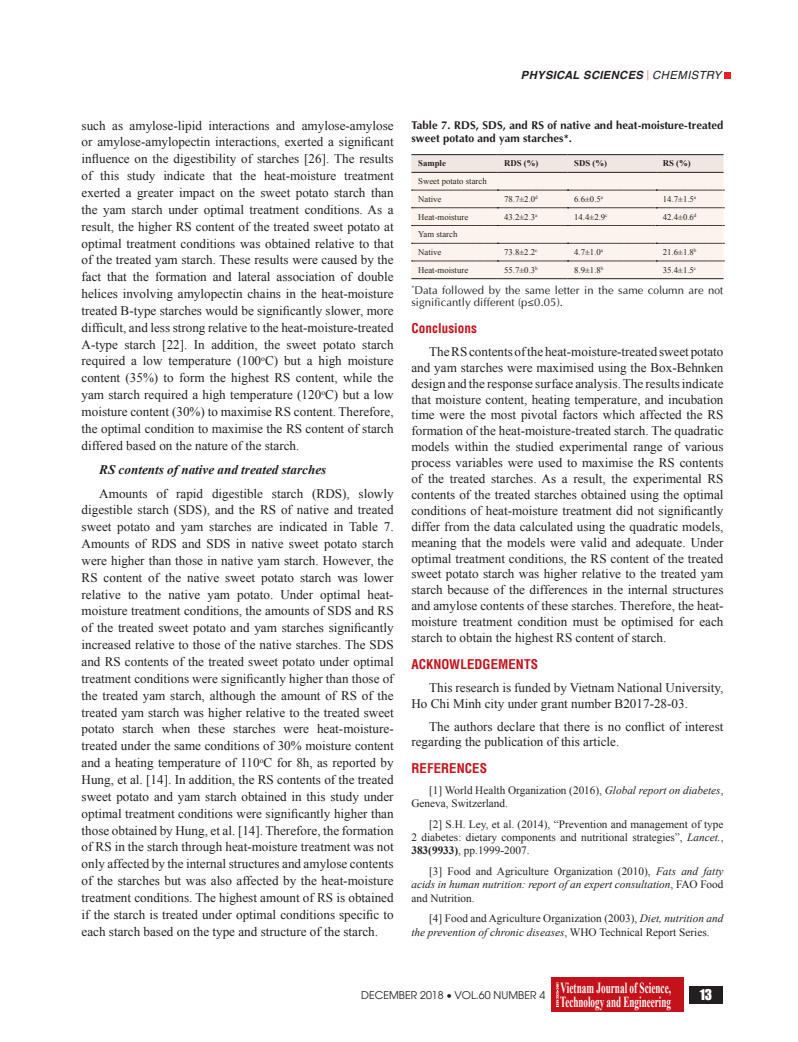
<style>
.page{position:relative;width:798px;height:1042px;background:#fff}
.page>*{position:absolute;margin:0;border:0;box-sizing:border-box;transform-origin:0 0}
.t1{font:700 15.38px "Times New Roman";color:#fff;scale:.59 1}
.t2{font:13.75px "UTM Impact";color:#fff}
.t3{font:13.12px/16.9px "Times New Roman";color:#231f20;text-align:justify}
.t4{font:13.12px "VNI Helve Condense Bold";color:#c4121a}
.t5{font:italic 700 13.12px "Times New Roman";color:#231f20}
.t6{font:11.25px/13.4px "Times New Roman";color:#231f20}
.t7{font:italic 11.25px/13.4px "Times New Roman";color:#231f20;text-align:justify}
.t8{font:11.25px/12.6px "UTM Aptima";color:#231f20}
.t9{font:700 11.25px/12.6px "UTM Aptima";color:#231f20}
.t10{font:italic 700 11.25px "UTM Helve";color:#231f20}
.t11{font:10.62px "UTM Avo";color:#231f20}
.t12{font:8.75px/17.8px "Times New Roman";color:#231f20}
.t13{font:700 8.75px "Times New Roman";color:#231f20}
.s1{font-weight:400}
.s2{font-family:"Myriad Pro"}
.s3{font-style:italic}
.s4{font-weight:700}
.s5{font-style:normal}
</style>
<div class="page">
<svg style="left:724px;top:73px;width:6px;height:6px"></svg>
<div style="left:689px;top:986px;width:33px;height:17px;background:#231f20"></div>
<div style="left:551px;top:977px;width:132px;height:34px;background:#c4121a"></div>
<svg style="left:556px;top:982px;width:2px;height:25px"></svg>
<svg style="left:411px;top:155px;width:312px;height:17px;background:#ede3de"></svg>
<div style="left:411px;top:173px;width:312px;height:105px;background:#fdf3ed"></div>
<hr style="left:411px;top:154px;width:86px;height:1px;background:#231f20">
<hr style="left:497px;top:154px;width:70px;height:1px;background:#231f20">
<hr style="left:567px;top:154px;width:89px;height:1px;background:#231f20">
<hr style="left:656px;top:154px;width:67px;height:1px;background:#231f20">
<hr style="left:411px;top:172px;width:86px;height:1px;background:#231f20">
<hr style="left:497px;top:172px;width:70px;height:1px;background:#231f20">
<hr style="left:567px;top:172px;width:89px;height:1px;background:#231f20">
<hr style="left:656px;top:172px;width:67px;height:1px;background:#231f20">
<svg style="left:411px;top:190px;width:313px;height:1px"></svg>
<svg style="left:411px;top:208px;width:313px;height:1px"></svg>
<svg style="left:411px;top:225px;width:313px;height:1px"></svg>
<svg style="left:411px;top:243px;width:313px;height:1px"></svg>
<svg style="left:411px;top:261px;width:313px;height:1px"></svg>
<hr style="left:411px;top:278px;width:86px;height:1px;background:#231f20">
<hr style="left:497px;top:278px;width:70px;height:1px;background:#231f20">
<hr style="left:567px;top:278px;width:89px;height:1px;background:#231f20">
<hr style="left:656px;top:278px;width:67px;height:1px;background:#231f20">
<p class="t10" style="left:520px;top:66px;width:202px">PHYSICAL SCIENCES <span class="s1">CHEMISTRY</span></p>
<p class="t3" style="left:81px;top:117px;width:313px">such as amylose-lipid interactions and amylose-amylose or amylose-amylopectin interactions, exerted a significant influence on the digestibility of starches [26]. The results of this study indicate that the heat-moisture treatment exerted a greater impact on the sweet potato starch than the yam starch under optimal treatment conditions. As a result, the higher RS content of the treated sweet potato at optimal treatment conditions was obtained relative to that of the treated yam starch. These results were caused by the fact that the formation and lateral association of double helices involving amylopectin chains in the heat-moisture treated B-type starches would be significantly slower, more difficult, and less strong relative to the heat-moisture-treated A-type starch [22]. In addition, the sweet potato starch required a low temperature (100<sup>o</sup>C) but a high moisture content (35%) to form the highest RS content, while the yam starch required a high temperature (120<sup>o</sup>C) but a low moisture content (30%) to maximise RS content. Therefore, the optimal condition to maximise the RS content of starch differed based on the nature of the starch.</p>
<p class="t5" style="left:99px;top:460px;width:228px">RS contents of native and treated starches</p>
<p class="t3" style="left:81px;top:484px;width:313px;text-indent:18px">Amounts of rapid digestible starch (RDS), slowly digestible starch (SDS), and the RS of native and treated sweet potato and yam starches are indicated in Table 7.<br>Amounts of RDS and SDS in native sweet potato starch were higher than those in native yam starch. However, the RS content of the native sweet potato starch was lower relative to the native yam potato. Under optimal heat&shy;moisture treatment conditions, the amounts of SDS and RS of the treated sweet potato and yam starches significantly increased relative to those of the native starches. The SDS and RS contents of the treated sweet potato under optimal treatment conditions were significantly higher than those of the treated yam starch, although the amount of RS of the treated yam starch was higher relative to the treated sweet potato starch when these starches were heat-moisture&shy;treated under the same conditions of 30% moisture content and a heating temperature of 110<sup>o</sup>C for 8h, as reported by Hung, et al. [14]. In addition, the RS contents of the treated sweet potato and yam starch obtained in this study under optimal treatment conditions were significantly higher than those obtained by Hung, et al. [14]. Therefore, the formation of RS in the starch through heat-moisture treatment was not only affected by the internal structures and amylose contents of the starches but was also affected by the heat-moisture treatment conditions. The highest amount of RS is obtained if the starch is treated under optimal conditions specific to each starch based on the type and structure of the starch.</p>
<p class="t9" style="left:411px;top:118px;width:313px">Table 7. RDS, SDS, and RS of native and heat-moisture-treated sweet potato and yam starches*.</p>
<p class="t13" style="left:418px;top:157px;width:29px">Sample</p>
<p class="t13" style="left:504px;top:157px;width:36px">RDS (%)</p>
<p class="t13" style="left:574px;top:157px;width:34px">SDS (%)</p>
<p class="t13" style="left:662px;top:157px;width:29px">RS (%)</p>
<p class="t12" style="left:418px;top:172px;width:70px">Sweet potato starch<br>Native</p>
<p class="t12" style="left:504px;top:190px;width:35px">78.7±2.0<sup>d</sup></p>
<p class="t12" style="left:574px;top:190px;width:30px">6.6±0.5<sup>a</sup></p>
<p class="t12" style="left:662px;top:190px;width:35px">14.7±1.5<sup>a</sup></p>
<p class="t12" style="left:418px;top:208px;width:52px">Heat-moisture</p>
<p class="t12" style="left:504px;top:208px;width:35px">43.2±2.3<sup>a</sup></p>
<p class="t12" style="left:574px;top:208px;width:35px">14.4±2.9<sup>c</sup></p>
<p class="t12" style="left:662px;top:208px;width:35px">42.4±0.6<sup>d</sup></p>
<p class="t12" style="left:418px;top:225px;width:41px">Yam starch<br>Native</p>
<p class="t12" style="left:504px;top:243px;width:35px">73.8±2.2<sup>c</sup></p>
<p class="t12" style="left:574px;top:243px;width:30px">4.7±1.0<sup>a</sup></p>
<p class="t12" style="left:662px;top:243px;width:35px">21.6±1.8<sup>b</sup></p>
<p class="t12" style="left:418px;top:261px;width:52px">Heat-moisture</p>
<p class="t12" style="left:504px;top:261px;width:35px">55.7±0.3<sup>b</sup></p>
<p class="t12" style="left:574px;top:261px;width:31px">8.9±1.8<sup>b</sup></p>
<p class="t12" style="left:662px;top:261px;width:35px">35.4±1.5<sup>c</sup></p>
<p class="t8" style="left:411px;top:283px;width:313px"><sup>*</sup>Data followed by the same letter in the same column are not significantly different (p<span class="s2">≤</span>0.05).</p>
<p class="t4" style="left:411px;top:317px;width:67px">Conclusions</p>
<p class="t3" style="left:411px;top:343px;width:313px;line-height:15.9px;text-indent:18px">The RS contents of the heat-moisture-treated sweet potato and yam starches were maximised using the Box-Behnken design and the response surface analysis. The results indicate that moisture content, heating temperature, and incubation time were the most pivotal factors which affected the RS formation of the heat-moisture-treated starch. The quadratic models within the studied experimental range of various process variables were used to maximise the RS contents of the treated starches. As a result, the experimental RS contents of the treated starches obtained using the optimal conditions of heat-moisture treatment did not significantly differ from the data calculated using the quadratic models, meaning that the models were valid and adequate. Under optimal treatment conditions, the RS content of the treated sweet potato starch was higher relative to the treated yam starch because of the differences in the internal structures and amylose contents of these starches. Therefore, the heat&shy;moisture treatment condition must be optimised for each starch to obtain the highest RS content of starch.</p>
<p class="t4" style="left:411px;top:653px;width:127px">ACKNOWLEDGEMENTS</p>
<p class="t3" style="left:411px;top:679px;width:313px;line-height:15.9px;text-indent:18px">This research is funded by Vietnam National University,<br>Ho Chi Minh city under grant number B2017-28-03.</p>
<p class="t3" style="left:411px;top:718px;width:313px;line-height:15.9px;text-indent:18px">The authors declare that there is no conflict of interest regarding the publication of this article.</p>
<p class="t4" style="left:411px;top:758px;width:76px">REFERENCES</p>
<p class="t6" style="left:411px;top:783px;width:313px;text-indent:18px">[1] World Health Organization (2016), <span class="s3">Global report on diabetes</span>,<br>Geneva, Switzerland.</p>
<p class="t6" style="left:411px;top:817px;width:313px;text-align:justify;text-indent:18px">[2] S.H. Ley, et al. (2014), “Prevention and management of type 2 diabetes: dietary components and nutritional strategies”, <span class="s3">Lancet.</span>, <span class="s4">383(9933)</span>, pp.1999-2007.</p>
<p class="t7" style="left:411px;top:864px;width:313px;text-indent:18px"><span class="s5">[3] Food and Agriculture Organization (2010),</span> Fats and fatty acids in human nutrition: report of an expert consultation<span class="s5">, FAO Food and Nutrition.</span></p>
<p class="t6" style="left:411px;top:911px;width:313px;text-indent:18px">[4] Food and Agriculture Organization (2003), <span class="s3">Diet, nutrition and the prevention of chronic diseases</span>, WHO Technical Report Series.</p>
<p class="t11" style="left:361px;top:987px;width:311px">DECEMBER 2018 • VOL.60 NUMBER 4 <sup>Vietnam</sup> <sup>Journal</sup> <sup>of</sup> <sup>Science,</sup></p>
<p class="t1" style="left:560px;top:991px;width:189px">Technology and Engineering</p>
<p class="t2" style="left:699px;top:984px;width:14px">13</p>
</div>
